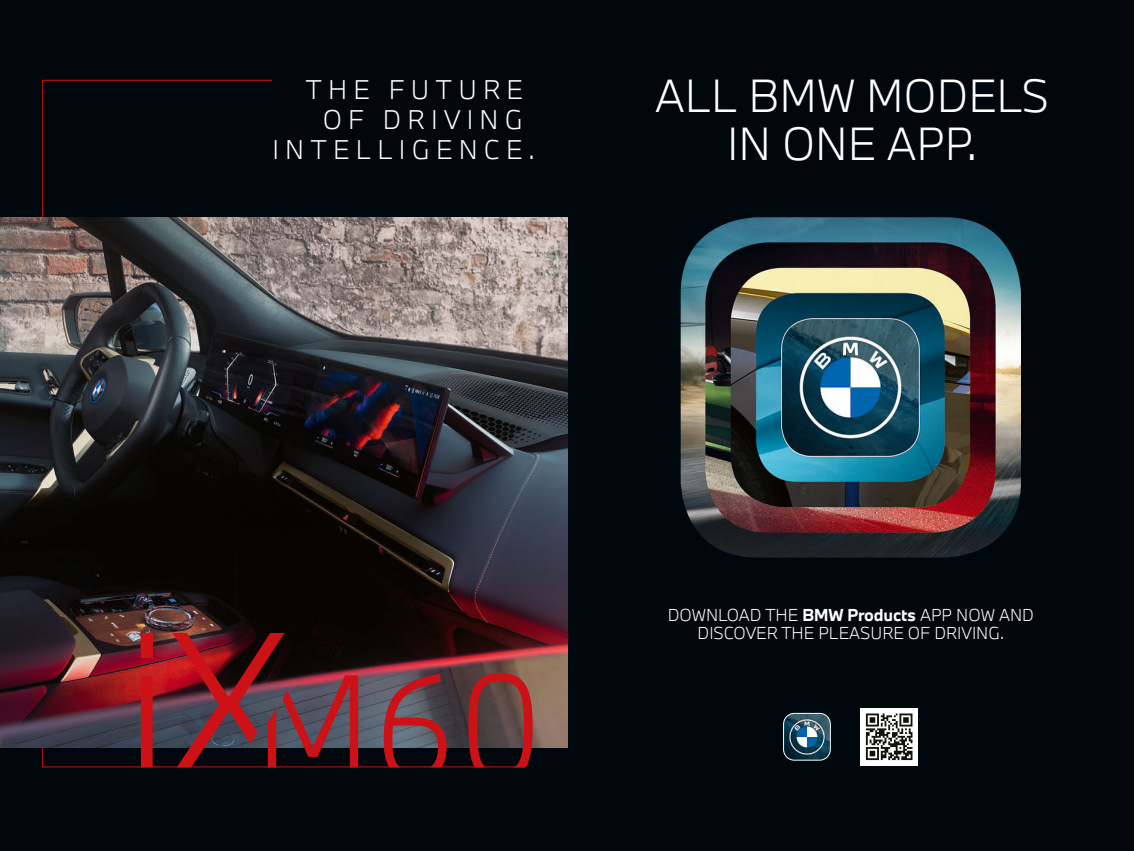
<style>
.page{position:relative;width:1134px;height:851px;background:#fff}
.page>*{position:absolute;margin:0;border:0;box-sizing:border-box;transform-origin:0 0}
.t1{font:135px "BMW Type Next Pro Light 5";color:#cc1216}
.t2{font:43px/48px "BMW Type Next Pro Light 6";color:#fff;text-align:center}
.t3{font:25px/30px "BMW Type Next Pro Light 5";letter-spacing:.25em;color:#fff;text-align:right}
.t4{font:16px/18px "BMW Type Next Pro Light 6";color:#fff;text-align:center}
.s1{font-size:192.1px}
.s2{font-family:"BMW Type Next Pro";font-weight:700}
</style>
<div class="page">
<div style="left:0;top:0;width:567px;height:851px;background:#00080e"></div>
<svg style="left:42px;top:79px;width:483px;height:689px"></svg>
<img style="left:0;top:217px;width:567px;height:530px">
<div style="left:567px;top:0;width:566px;height:851px;background:#00080e"></div>
<img style="left:783px;top:713px;width:47px;height:47px">
<div style="left:783px;top:713px;width:47px;height:47px;border:1px solid #fff;border-radius:11px"></div>
<div style="left:860px;top:708px;width:58px;height:57px;background:#fff"></div>
<svg style="left:866px;top:713px;width:46px;height:47px"></svg>
<img style="left:680px;top:217px;width:341px;height:340px">
<h3 class="t3" style="left:305px;top:74px;width:219px">THE FUTURE<br>OF DRIVING</h3>
<h3 class="t3" style="left:272px;top:134px;width:264px">INTELLIGENCE.</h3>
<h2 class="t2" style="left:655px;top:71px;width:395px">ALL BMW MODELS<br>IN ONE APP.</h2>
<h1 class="t1" style="left:125px;top:634px;width:421px"><span class="s1">iX</span>M60</h1>
<p class="t4" style="left:667px;top:606px;width:368px">DOWNLOAD THE <span class="s2">BMW Products</span> APP NOW AND<br>DISCOVER THE PLEASURE OF DRIVING.</p>
</div>
